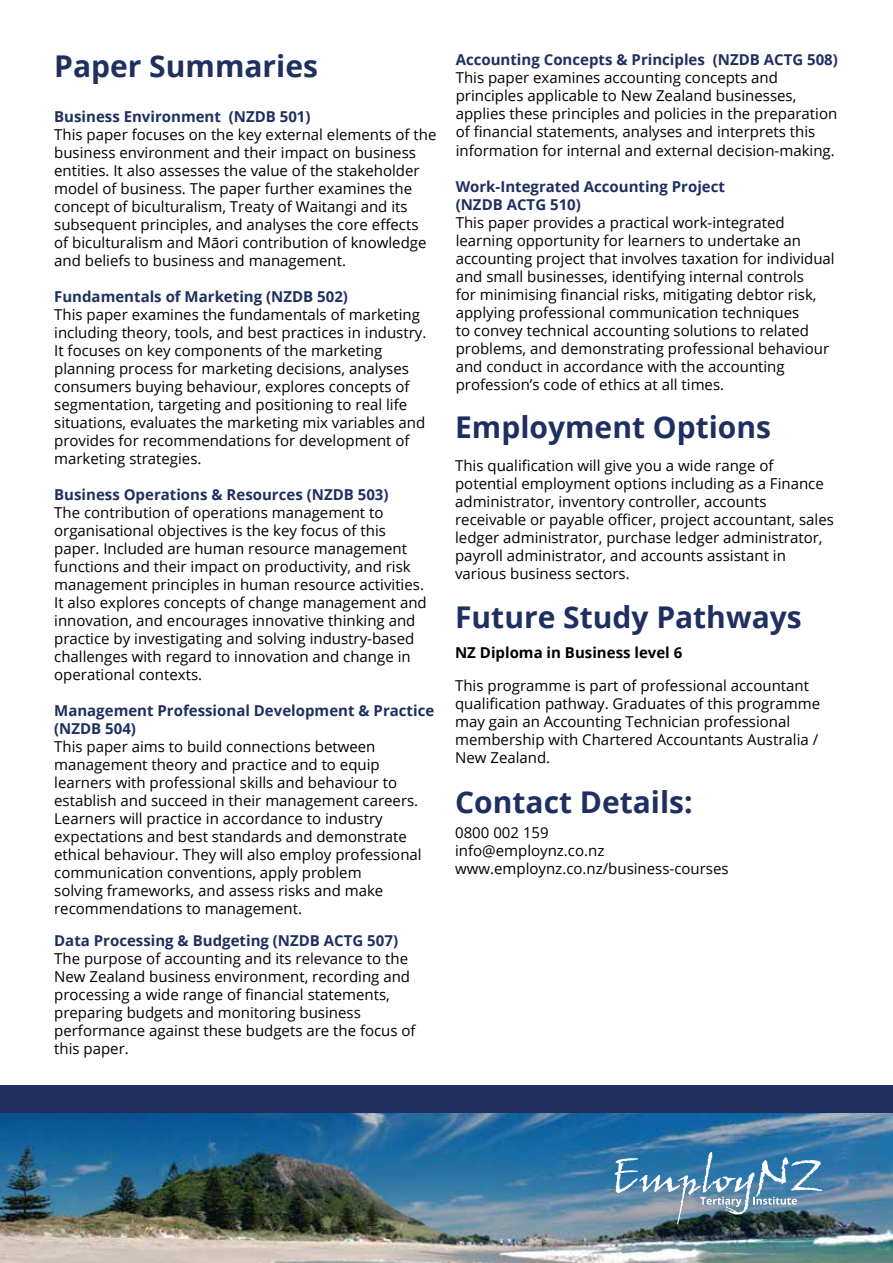
<style>
.page{position:relative;width:893px;height:1263px;background:#fff}
.page>*{position:absolute;margin:0;border:0;box-sizing:border-box;transform-origin:0 0}
.t1{font:700 30px "Open Sans";color:#1f2f60}
.t2{font:15px/18px "Open Sans";color:#000}
.t3{font:700 15px/18px "Open Sans";color:#1f2f60}
.t4{font:700 15px "Open Sans";color:#000}
</style>
<div class="page">
<div style="left:0;top:1085px;width:893px;height:28px;background:#1f2f60"></div>
<img style="left:0;top:1113px;width:893px;height:150px">
<svg style="left:615px;top:1152px;width:207px;height:72px;background:#5e89a6"></svg>
<h1 class="t1" style="left:54px;top:45px;width:265px">Paper Summaries</h1>
<p class="t3" style="left:54px;top:107px;width:258px">Business Environment (NZDB 501)</p>
<p class="t2" style="left:54px;top:125px;width:384px">This paper focuses on the key external elements of the business environment and their impact on business entities. It also assesses the value of the stakeholder model of business. The paper further examines the concept of biculturalism, Treaty of Waitangi and its subsequent principles, and analyses the core effects<br>of biculturalism and Māori contribution of knowledge and beliefs to business and management.</p>
<p class="t3" style="left:54px;top:287px;width:295px">Fundamentals of Marketing (NZDB 502)</p>
<p class="t2" style="left:54px;top:305px;width:374px">This paper examines the fundamentals of marketing including theory, tools, and best practices in industry.<br>It focuses on key components of the marketing planning process for marketing decisions, analyses consumers buying behaviour, explores concepts of segmentation, targeting and positioning to real life situations, evaluates the marketing mix variables and provides for recommendations for development of marketing strategies.</p>
<p class="t3" style="left:54px;top:485px;width:336px">Business Operations &amp; Resources (NZDB 503)</p>
<p class="t2" style="left:54px;top:503px;width:374px">The contribution of operations management to organisational objectives is the key focus of this paper. Included are human resource management functions and their impact on productivity, and risk management principles in human resource activities.<br>It also explores concepts of change management and innovation, and encourages innovative thinking and practice by investigating and solving industry-based challenges with regard to innovation and change in operational contexts.</p>
<p class="t3" style="left:54px;top:701px;width:382px">Management Professional Development &amp; Practice (NZDB 504)</p>
<p class="t2" style="left:54px;top:737px;width:369px">This paper aims to build connections between management theory and practice and to equip learners with professional skills and behaviour to establish and succeed in their management careers.<br>Learners will practice in accordance to industry expectations and best standards and demonstrate ethical behaviour. They will also employ professional communication conventions, apply problem<br>solving frameworks, and assess risks and make recommendations to management.</p>
<p class="t3" style="left:54px;top:931px;width:345px">Data Processing &amp; Budgeting (NZDB ACTG 507)</p>
<p class="t2" style="left:54px;top:949px;width:363px">The purpose of accounting and its relevance to the New Zealand business environment, recording and processing a wide range of financial statements, preparing budgets and monitoring business performance against these budgets are the focus of this paper.</p>
<p class="t3" style="left:456px;top:51px;width:384px">Accounting Concepts &amp; Principles (NZDB ACTG 508)</p>
<p class="t2" style="left:456px;top:69px;width:383px">This paper examines accounting concepts and principles applicable to New Zealand businesses, applies these principles and policies in the preparation of financial statements, analyses and interprets this information for internal and external decision-making.</p>
<p class="t3" style="left:456px;top:177px;width:271px">Work-Integrated Accounting Project (NZDB ACTG 510)</p>
<p class="t2" style="left:456px;top:213px;width:380px">This paper provides a practical work-integrated learning opportunity for learners to undertake an accounting project that involves taxation for individual and small businesses, identifying internal controls<br>for minimising financial risks, mitigating debtor risk, applying professional communication techniques<br>to convey technical accounting solutions to related problems, and demonstrating professional behaviour and conduct in accordance with the accounting profession’s code of ethics at all times.</p>
<h1 class="t1" style="left:455px;top:405px;width:317px">Employment Options</h1>
<p class="t2" style="left:455px;top:456px;width:380px">This qualification will give you a wide range of potential employment options including as a Finance administrator, inventory controller, accounts receivable or payable officer, project accountant, sales ledger administrator, purchase ledger administrator, payroll administrator, and accounts assistant in various business sectors.</p>
<h1 class="t1" style="left:455px;top:596px;width:348px">Future Study Pathways</h1>
<p class="t4" style="left:455px;top:642px;width:229px">NZ Diploma in Business level 6</p>
<p class="t2" style="left:455px;top:676px;width:367px">This programme is part of professional accountant qualification pathway. Graduates of this programme may gain an Accounting Technician professional membership with Chartered Accountants Australia / New Zealand.</p>
<h1 class="t1" style="left:455px;top:780px;width:239px">Contact Details:</h1>
<p class="t2" style="left:455px;top:823px;width:275px">0800 002 159<br>info@employnz.co.nz www.employnz.co.nz/business-courses</p>
</div>
